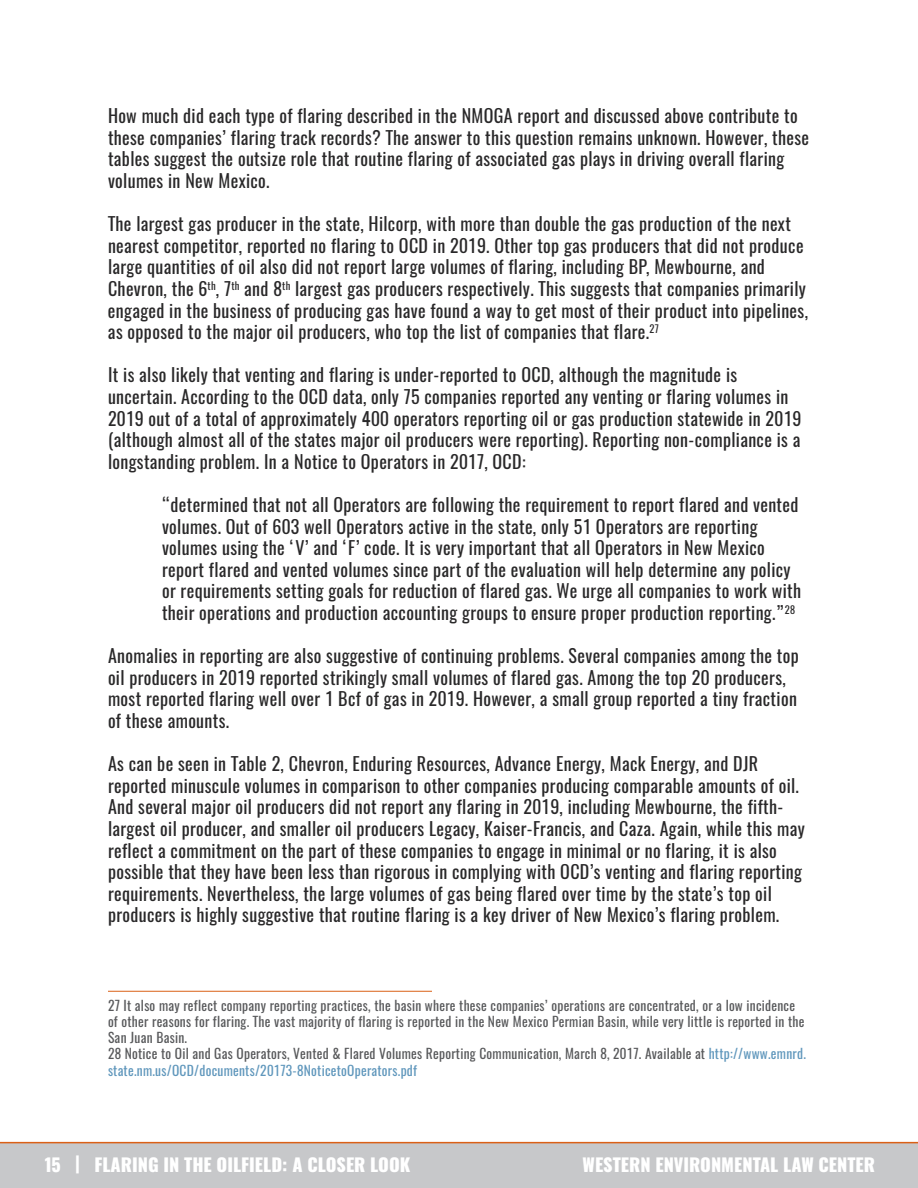
<style>
.page{position:relative;width:918px;height:1188px;background:#fff}
.page>*{position:absolute;margin:0;border:0;box-sizing:border-box;transform-origin:0 0}
.t1{font:18px/21.6px "Oswald";letter-spacing:.02em;color:#292829}
.t2{font:800 18px "Oswald";color:#fff}
.t3{font:13.5px/16.2px "Oswald";letter-spacing:.02em;color:#58595b}
.s1{color:#6097bc}
</style>
<div class="page">
<div style="left:0;top:1144px;width:918px;height:44px;background:#c7c8ca"></div>
<hr style="left:0;top:1142px;width:918px;height:1px;background:#da6016">
<hr style="left:108px;top:991px;width:324px;height:1px;background:#da6016">
<p class="t1" style="left:108px;top:105px;width:703px">How much did each type of flaring described in the NMOGA report and discussed above contribute to these companies’ flaring track records? The answer to this question remains unknown. However, these tables suggest the outsize role that routine flaring of associated gas plays in driving overall flaring volumes in New Mexico.</p>
<p class="t1" style="left:108px;top:213px;width:702px">The largest gas producer in the state, Hilcorp, with more than double the gas production of the next nearest competitor, reported no flaring to OCD in 2019. Other top gas producers that did not produce large quantities of oil also did not report large volumes of flaring, including BP, Mewbourne, and Chevron, the 6<sup>th</sup>, 7<sup>th</sup> and 8<sup>th</sup> largest gas producers respectively. This suggests that companies primarily engaged in the business of producing gas have found a way to get most of their product into pipelines, as opposed to the major oil producers, who top the list of companies that flare.<sup>27</sup></p>
<p class="t1" style="left:108px;top:364px;width:695px">It is also likely that venting and flaring is under-reported to OCD, although the magnitude is uncertain. According to the OCD data, only 75 companies reported any venting or flaring volumes in 2019 out of a total of approximately 400 operators reporting oil or gas production statewide in 2019 (although almost all of the states major oil producers were reporting). Reporting non-compliance is a longstanding problem. In a Notice to Operators in 2017, OCD:</p>
<p class="t1" style="left:162px;top:494px;width:641px">“determined that not all Operators are following the requirement to report flared and vented volumes. Out of 603 well Operators active in the state, only 51 Operators are reporting volumes using the ‘V’ and ‘F’ code. It is very important that all Operators in New Mexico report flared and vented volumes since part of the evaluation will help determine any policy or requirements setting goals for reduction of flared gas. We urge all companies to work with their operations and production accounting groups to ensure proper production reporting.”<sup>28</sup></p>
<p class="t1" style="left:108px;top:645px;width:692px">Anomalies in reporting are also suggestive of continuing problems. Several companies among the top oil producers in 2019 reported strikingly small volumes of flared gas. Among the top 20 producers, most reported flaring well over 1 Bcf of gas in 2019. However, a small group reported a tiny fraction of these amounts.</p>
<p class="t1" style="left:108px;top:753px;width:698px">As can be seen in Table 2, Chevron, Enduring Resources, Advance Energy, Mack Energy, and DJR reported minuscule volumes in comparison to other companies producing comparable amounts of oil.<br>And several major oil producers did not report any flaring in 2019, including Mewbourne, the fifth&shy;largest oil producer, and smaller oil producers Legacy, Kaiser-Francis, and Caza. Again, while this may reflect a commitment on the part of these companies to engage in minimal or no flaring, it is also possible that they have been less than rigorous in complying with OCD’s venting and flaring reporting requirements. Nevertheless, the large volumes of gas being flared over time by the state’s top oil producers is highly suggestive that routine flaring is a key driver of New Mexico’s flaring problem.</p>
<p class="t3" style="left:108px;top:997px;width:699px">27 It also may reflect company reporting practices, the basin where these companies’ operations are concentrated, or a low incidence of other reasons for flaring. The vast majority of flaring is reported in the New Mexico Permian Basin, while very little is reported in the San Juan Basin.<br>28 Notice to Oil and Gas Operators, Vented &amp; Flared Volumes Reporting Communication, March 8, 2017. Available at <span class="s1">http://www.emnrd. state.nm.us/OCD/documents/20173-8NoticetoOperators.pdf</span></p>
<p class="t2" style="left:45px;top:1155px;width:367px">15 | FLARING IN THE OILFIELD: A CLOSER LOOK</p>
<p class="t2" style="left:583px;top:1155px;width:294px">WESTERN ENVIRONMENTAL LAW CENTER</p>
</div>
